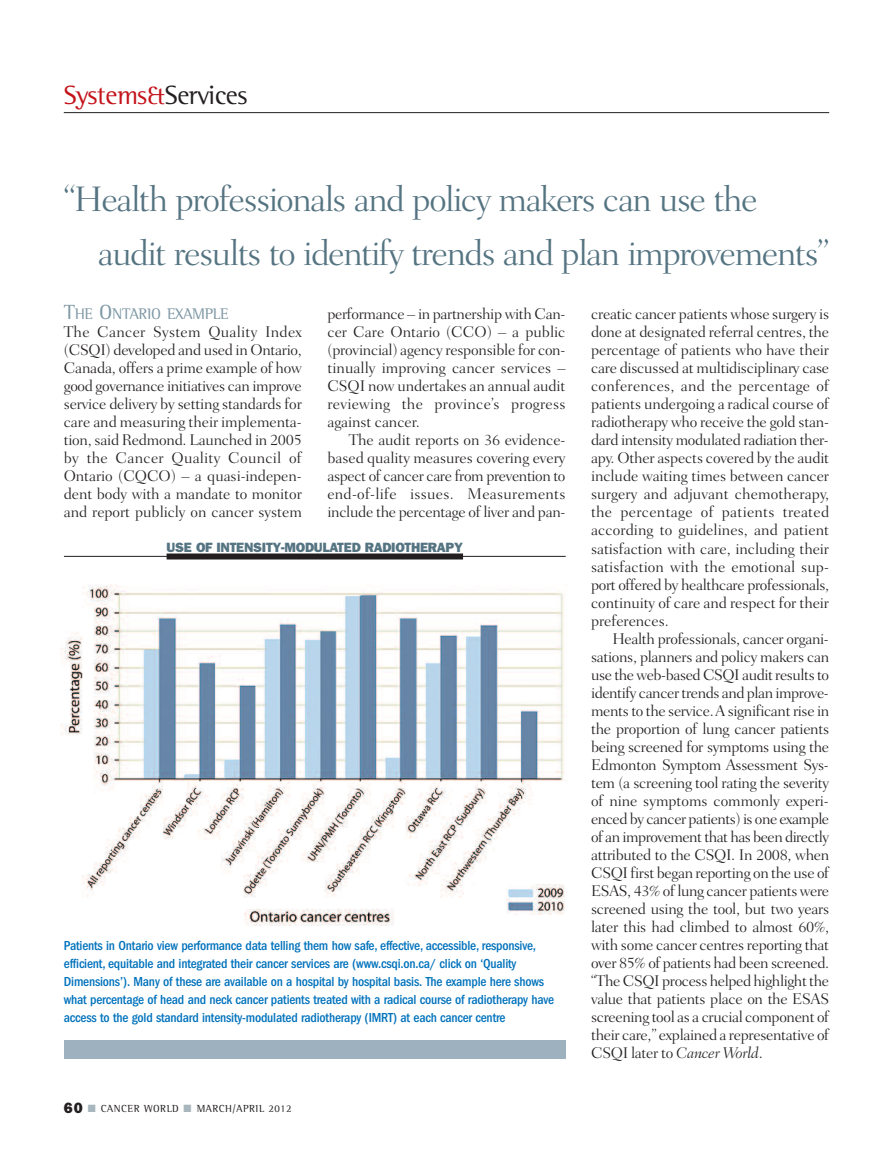
<style>
.page{position:relative;width:893px;height:1149px;background:#fff}
.page>*{position:absolute;margin:0;border:0;box-sizing:border-box;transform-origin:0 0}
.t1{font:300 36px/54px "Fairfield LH";letter-spacing:-.04em;color:#557482}
.t2{font:27px "Rotis Semi Serif";letter-spacing:-.015em;color:#c4121a}
.t3{font:300 15.75px/18px "Fairfield LH";letter-spacing:-.005em;color:#231f20;text-align:justify}
.t4{font:15.75px "Rotis Semi Serif";letter-spacing:-.02em;color:#7f98a5}
.t5{font:500 condensed 13.5px/18px "ITC Franklin Gothic Std";letter-spacing:-.015em;color:#0072bc}
.t6{font:800 13.5px "Franklin Gothic";letter-spacing:-.02em;color:#557482}
.t7{font:10.5px "Rotis Semi Serif";letter-spacing:.05em;color:#231f20}
.s1{color:#231f20}
.s2{font-size:21px}
.s3{font-family:"Franklin Gothic";font-weight:800;font-size:15px}
.s4{color:#a8b6be}
.s5{font-style:italic}
</style>
<div class="page">
<div style="left:167px;top:553px;width:296px;height:6px;background:#231f20"></div>
<hr style="left:64px;top:556px;width:502px;height:1px;background:#231f20">
<div style="left:64px;top:1039px;width:502px;height:18px;background:#9db2be"></div>
<img style="left:60px;top:584px;width:507px;height:341px">
<img style="left:507px;top:884px;width:59px;height:29px">
<hr style="left:64px;top:112px;width:765px;height:1px;background:#231f20">
<h2 class="t2" style="left:64px;top:86px;width:185px">Systems&amp;<span class="s1">Services</span></h2>
<h1 class="t1" style="left:98px;top:175px;width:733px;text-indent:-34px">“Health professionals and policy makers can use the audit results to identify trends and plan improvements”</h1>
<p class="t4" style="left:64px;top:308px;width:166px"><span class="s2">T</span>HE <span class="s2">O</span>NTARIO EXAMPLE</p>
<p class="t3" style="left:64px;top:324px;width:240px">The Cancer System Quality Index (CSQI) developed and used in Ontario, Canada, offers a prime example of how good governance initiatives can improve service delivery by setting standards for care and measuring their implementa&shy;tion, said Redmond. Launched in 2005 by the Cancer Quality Council of Ontario (CQCO) – a quasi-indepen&shy;dent body with a mandate to monitor and report publicly on cancer system</p>
<p class="t3" style="left:327px;top:306px;width:240px">performance – in partnership with Can&shy;cer Care Ontario (CCO) – a public (provincial) agency responsible for con&shy;tinually improving cancer services – CSQI now undertakes an annual audit reviewing the province’s progress against cancer.</p>
<p class="t3" style="left:327px;top:432px;width:240px;text-indent:21px">The audit reports on 36 evidence&shy;based quality measures covering every aspect of cancer care from prevention to end-of-life issues. Measurements include the percentage of liver and pan-</p>
<p class="t6" style="left:167px;top:539px;width:298px">USE OF INTENSITY-MODULATED RADIOTHERAPY</p>
<p class="t5" style="left:64px;top:937px;width:492px">Patients in Ontario view performance data telling them how safe, effective, accessible, responsive, efficient, equitable and integrated their cancer services are (www.csqi.on.ca/ click on ‘Quality Dimensions’). Many of these are available on a hospital by hospital basis. The example here shows what percentage of head and neck cancer patients treated with a radical course of radiotherapy have access to the gold standard intensity-modulated radiotherapy (IMRT) at each cancer centre</p>
<p class="t7" style="left:64px;top:1104px;width:229px"><span class="s3">60</span> <span class="s4">■</span> CANCER WORLD <span class="s4">■</span> MARCH/APRIL 2012</p>
<p class="t3" style="left:591px;top:306px;width:240px">creatic cancer patients whose surgery is done at designated referral centres, the percentage of patients who have their care discussed at multidisciplinary case conferences, and the percentage of patients undergoing a radical course of radiotherapy who receive the gold stan&shy;dard intensity modulated radiation ther&shy;apy. Other aspects covered by the audit include waiting times between cancer surgery and adjuvant chemotherapy, the percentage of patients treated according to guidelines, and patient satisfaction with care, including their satisfaction with the emotional sup&shy;port offered by healthcare professionals, continuity of care and respect for their preferences.</p>
<p class="t3" style="left:591px;top:630px;width:240px;text-indent:21px">Health professionals, cancer organi&shy;sations, planners and policy makers can use the web-based CSQI audit results to identify cancer trends and plan improve&shy;ments to the service.A significant rise in the proportion of lung cancer patients being screened for symptoms using the Edmonton Symptom Assessment Sys&shy;tem (a screening tool rating the severity of nine symptoms commonly experi&shy;enced by cancer patients) is one example of an improvement that has been directly attributed to the CSQI. In 2008, when CSQI first began reporting on the use of ESAS, 43% of lung cancer patients were screened using the tool, but two years later this had climbed to almost 60%, with some cancer centres reporting that over 85% of patients had been screened. “The CSQI process helped highlight the value that patients place on the ESAS screening tool as a crucial component of their care,” explained a representative of CSQI later to <span class="s5">Cancer World</span>.</p>
</div>
